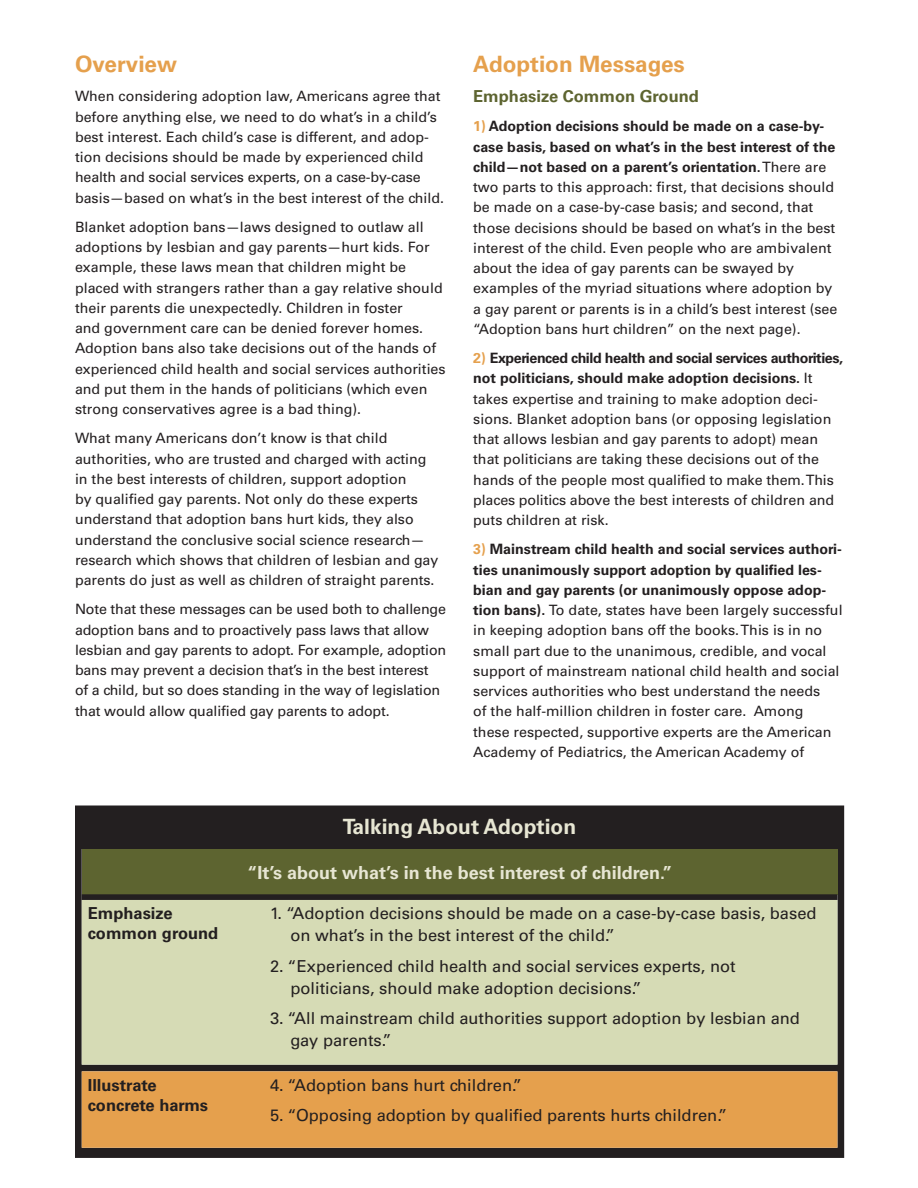
<style>
.page{position:relative;width:918px;height:1188px;background:#fff}
.page>*{position:absolute;margin:0;border:0;box-sizing:border-box;transform-origin:0 0}
.Body{font:700 22.5px "Univers";color:#e5a04d}
.subtitle_2{font:700 21px "Univers";color:#e7e6d3}
.diagram_header{font:700 18px "Univers";color:#e7e6d3}
.diagram_number_with{font:16.5px/21.8px "Univers";color:#231f20}
.diagram_numbers_bull{font:700 16.5px/19.8px "Univers";color:#231f20}
.Body-2{font:700 16.5px "Univers";color:#5d6430}
.Body-3{font:14.25px/20.2px "Univers";color:#231f20}
.s1{font-weight:700;color:#e5a04d}
.s2{font-weight:700}
</style>
<div class="page">
<div style="left:75px;top:806px;width:769px;height:352px;background:#231f20"></div>
<div style="left:82px;top:849px;width:755px;height:45px;background:#5d6430"></div>
<svg style="left:82px;top:894px;width:755px;height:6px;background:#272422"></svg>
<div style="left:82px;top:900px;width:755px;height:165px;background:#d6dbb5"></div>
<div style="left:82px;top:1071px;width:755px;height:77px;background:#e5a04d"></div>
<p class="Body" style="left:75px;top:51px;width:104px">Overview</p>
<p class="Body-3" style="left:75px;top:86px;width:371px">When considering adoption law, Americans agree that before anything else, we need to do what’s in a child’s best interest. Each child’s case is different, and adop&shy;tion decisions should be made by experienced child health and social services experts, on a case-by-case basis—based on what’s in the best interest of the child.</p>
<p class="Body-3" style="left:75px;top:217px;width:372px">Blanket adoption bans—laws designed to outlaw all adoptions by lesbian and gay parents—hurt kids. For example, these laws mean that children might be placed with strangers rather than a gay relative should their parents die unexpectedly. Children in foster<br>and government care can be denied forever homes.<br>Adoption bans also take decisions out of the hands of experienced child health and social services authorities and put them in the hands of politicians (which even strong conservatives agree is a bad thing).</p>
<p class="Body-3" style="left:75px;top:428px;width:365px">What many Americans don’t know is that child authorities, who are trusted and charged with acting in the best interests of children, support adoption<br>by qualified gay parents. Not only do these experts understand that adoption bans hurt kids, they also understand the conclusive social science research— research which shows that children of lesbian and gay parents do just as well as children of straight parents.</p>
<p class="Body-3" style="left:75px;top:599px;width:373px">Note that these messages can be used both to challenge adoption bans and to proactively pass laws that allow lesbian and gay parents to adopt. For example, adoption bans may prevent a decision that’s in the best interest<br>of a child, but so does standing in the way of legislation that would allow qualified gay parents to adopt.</p>
<p class="Body" style="left:473px;top:51px;width:213px">Adoption Messages</p>
<p class="Body-2" style="left:473px;top:87px;width:227px">Emphasize Common Ground</p>
<p class="Body-3" style="left:473px;top:116px;width:366px"><span class="s1">1)</span> <span class="s2">Adoption decisions should be made on a case-by&shy;case basis, based on what’s in the best interest of the child—not based on a parent’s orientation.</span> There are two parts to this approach: first, that decisions should be made on a case-by-case basis; and second, that those decisions should be based on what’s in the best interest of the child. Even people who are ambivalent about the idea of gay parents can be swayed by examples of the myriad situations where adoption by a gay parent or parents is in a child’s best interest (see “Adoption bans hurt children” on the next page).</p>
<p class="Body-3" style="left:473px;top:348px;width:371px"><span class="s1">2)</span> <span class="s2">Experienced child health and social services authorities, not politicians, should make adoption decisions.</span> It takes expertise and training to make adoption deci&shy;sions. Blanket adoption bans (or opposing legislation that allows lesbian and gay parents to adopt) mean that politicians are taking these decisions out of the hands of the people most qualified to make them. This places politics above the best interests of children and puts children at risk.</p>
<p class="Body-3" style="left:473px;top:539px;width:371px"><span class="s1">3)</span> <span class="s2">Mainstream child health and social services authori&shy;ties unanimously support adoption by qualified les&shy;bian and gay parents (or unanimously oppose adop&shy;tion bans).</span> To date, states have been largely successful in keeping adoption bans off the books. This is in no small part due to the unanimous, credible, and vocal support of mainstream national child health and social services authorities who best understand the needs<br>of the half-million children in foster care. Among these respected, supportive experts are the American Academy of Pediatrics, the American Academy of</p>
<p class="subtitle_2" style="left:343px;top:814px;width:235px">Talking About Adoption</p>
<p class="diagram_header" style="left:248px;top:862px;width:426px">“It’s about what’s in the best interest of children.”</p>
<p class="diagram_numbers_bull" style="left:88px;top:904px;width:132px">Emphasize common ground</p>
<p class="diagram_number_with" style="left:290px;top:903px;width:528px;text-indent:-20px">1. “Adoption decisions should be made on a case-by-case basis, based on what’s in the best interest of the child.”</p>
<p class="diagram_number_with" style="left:290px;top:955px;width:447px;text-indent:-20px">2. “Experienced child health and social services experts, not politicians, should make adoption decisions.”</p>
<p class="diagram_number_with" style="left:290px;top:1008px;width:511px;text-indent:-20px">3. “All mainstream child authorities support adoption by lesbian and gay parents.”</p>
<p class="diagram_numbers_bull" style="left:88px;top:1075px;width:122px">Illustrate concrete harms</p>
<p class="diagram_number_with" style="left:270px;top:1074px;width:254px">4. “Adoption bans hurt children.”</p>
<p class="diagram_number_with" style="left:270px;top:1105px;width:459px">5. “Opposing adoption by qualified parents hurts children.”</p>
</div>
